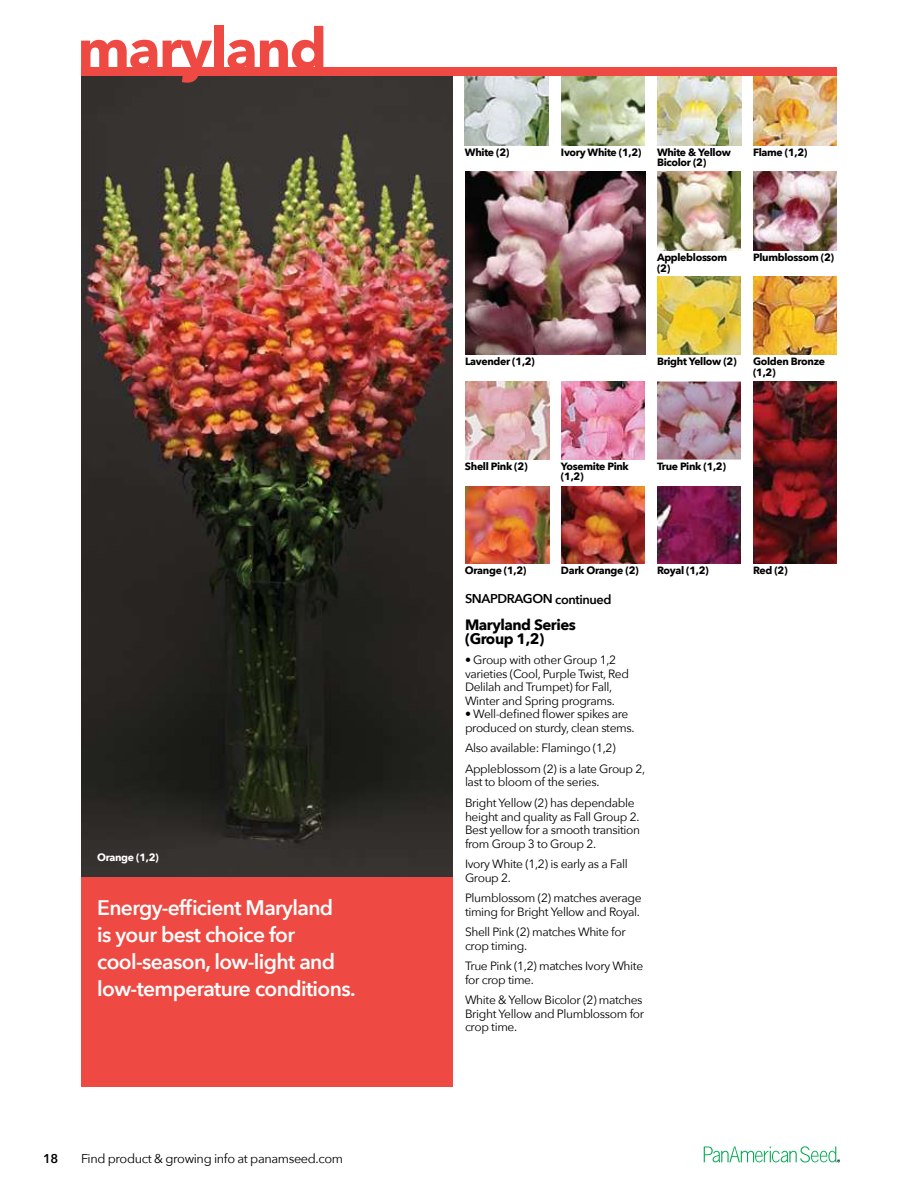
<style>
.page{position:relative;width:918px;height:1188px;background:#fff}
.page>*{position:absolute;margin:0;border:0;box-sizing:border-box;transform-origin:0 0}
.t1{font:700 57px "Avenir Next";letter-spacing:-.03em;color:#ee4a43}
.t2{font:600 21px/27px "Avenir Next";letter-spacing:-.03em;color:#fff}
.t3{font:700 15px/13.5px "Avenir Next";letter-spacing:-.03em;color:#000}
.t4{font:12.75px "Avenir Next";letter-spacing:-.03em;color:#000}
.t5{font:600 12.75px "Avenir Next";letter-spacing:-.03em;color:#000}
.t6{font:12px/13.5px "Avenir Next";letter-spacing:-.03em;color:#000}
.t7{font:700 10.5px/10.5px "Avenir Next";letter-spacing:-.03em;color:#000}
.t8{font:700 10.5px "Avenir Next";letter-spacing:-.03em;color:#fff}
</style>
<div class="page">
<svg style="left:704px;top:1146px;width:136px;height:16px"></svg>
<img style="left:561px;top:76px;width:84px;height:69px">
<img style="left:81px;top:76px;width:372px;height:802px">
<img style="left:657px;top:172px;width:84px;height:79px">
<img style="left:561px;top:486px;width:84px;height:78px">
<img style="left:465px;top:382px;width:84px;height:78px">
<img style="left:753px;top:277px;width:84px;height:78px">
<img style="left:753px;top:172px;width:84px;height:79px">
<img style="left:657px;top:382px;width:84px;height:78px">
<img style="left:753px;top:381px;width:84px;height:183px">
<img style="left:465px;top:76px;width:84px;height:69px">
<img style="left:657px;top:76px;width:84px;height:69px">
<img style="left:561px;top:382px;width:84px;height:78px">
<img style="left:753px;top:76px;width:84px;height:69px">
<img style="left:657px;top:486px;width:84px;height:78px">
<div style="left:81px;top:68px;width:756px;height:8px;background:#ee4a43"></div>
<div style="left:81px;top:878px;width:372px;height:209px;background:#ee4a43"></div>
<img style="left:657px;top:277px;width:84px;height:78px">
<img style="left:465px;top:486px;width:84px;height:78px">
<img style="left:465px;top:172px;width:180px;height:183px">
<h1 class="t1" style="left:77px;top:14px;width:251px">maryland</h1>
<p class="t8" style="left:97px;top:851px;width:63px">Orange (1,2)</p>
<h2 class="t2" style="left:97px;top:894px;width:260px">Energy-efficient Maryland<br>is your best choice for cool-season, low-light and low-temperature conditions.</h2>
<p class="t5" style="left:43px;top:1150px;width:17px">18</p>
<p class="t4" style="left:81px;top:1150px;width:264px">Find product &amp; growing info at panamseed.com</p>
<p class="t7" style="left:465px;top:147px;width:46px">White (2)</p>
<p class="t7" style="left:657px;top:147px;width:75px">White &amp; Yellow<br>Bicolor (2)</p>
<p class="t7" style="left:561px;top:147px;width:82px">Ivory White (1,2)</p>
<p class="t7" style="left:753px;top:147px;width:56px">Flame (1,2)</p>
<p class="t7" style="left:657px;top:252px;width:72px">Appleblossom (2)</p>
<p class="t7" style="left:753px;top:252px;width:83px">Plumblossom (2)</p>
<p class="t7" style="left:465px;top:356px;width:71px">Lavender (1,2)</p>
<p class="t7" style="left:657px;top:356px;width:81px">Bright Yellow (2)</p>
<p class="t7" style="left:753px;top:356px;width:74px">Golden Bronze (1,2)</p>
<p class="t7" style="left:465px;top:461px;width:64px">Shell Pink (2)</p>
<p class="t7" style="left:561px;top:461px;width:69px">Yosemite Pink (1,2)</p>
<p class="t7" style="left:657px;top:461px;width:71px">True Pink (1,2)</p>
<p class="t7" style="left:465px;top:565px;width:63px">Orange (1,2)</p>
<p class="t7" style="left:561px;top:565px;width:79px">Dark Orange (2)</p>
<p class="t5" style="left:465px;top:591px;width:148px">SNAPDRAGON continued</p>
<p class="t3" style="left:465px;top:618px;width:112px">Maryland Series (Group 1,2)</p>
<p class="t6" style="left:465px;top:654px;width:166px">• Group with other Group 1,2 varieties (Cool, Purple Twist, Red<br>Delilah and Trumpet) for Fall,<br>Winter and Spring programs.</p>
<p class="t6" style="left:465px;top:708px;width:171px">• Well-defined flower spikes are produced on sturdy, clean stems.</p>
<p class="t6" style="left:465px;top:738px;width:182px;line-height:20.5px">Also available: Flamingo (1,2)<br>Appleblossom (2) is a late Group 2,</p>
<p class="t6" style="left:465px;top:772px;width:171px;line-height:20.5px">last to bloom of the series.<br>Bright Yellow (2) has dependable</p>
<p class="t6" style="left:465px;top:810px;width:177px;text-align:justify">height and quality as Fall Group 2.<br>Best yellow for a smooth transition from Group 3 to Group 2.</p>
<p class="t6" style="left:465px;top:857px;width:164px">Ivory White (1,2) is early as a Fall<br>Group 2.</p>
<p class="t6" style="left:465px;top:891px;width:178px">Plumblossom (2) matches average timing for Bright Yellow and Royal.</p>
<p class="t6" style="left:465px;top:925px;width:162px">Shell Pink (2) matches White for crop timing.</p>
<p class="t6" style="left:465px;top:959px;width:180px">True Pink (1,2) matches Ivory White for crop time.</p>
<p class="t6" style="left:465px;top:993px;width:181px">White &amp; Yellow Bicolor (2) matches<br>Bright Yellow and Plumblossom for crop time.</p>
<p class="t7" style="left:657px;top:565px;width:53px">Royal (1,2)</p>
<p class="t7" style="left:753px;top:565px;width:36px">Red (2)</p>
</div>
